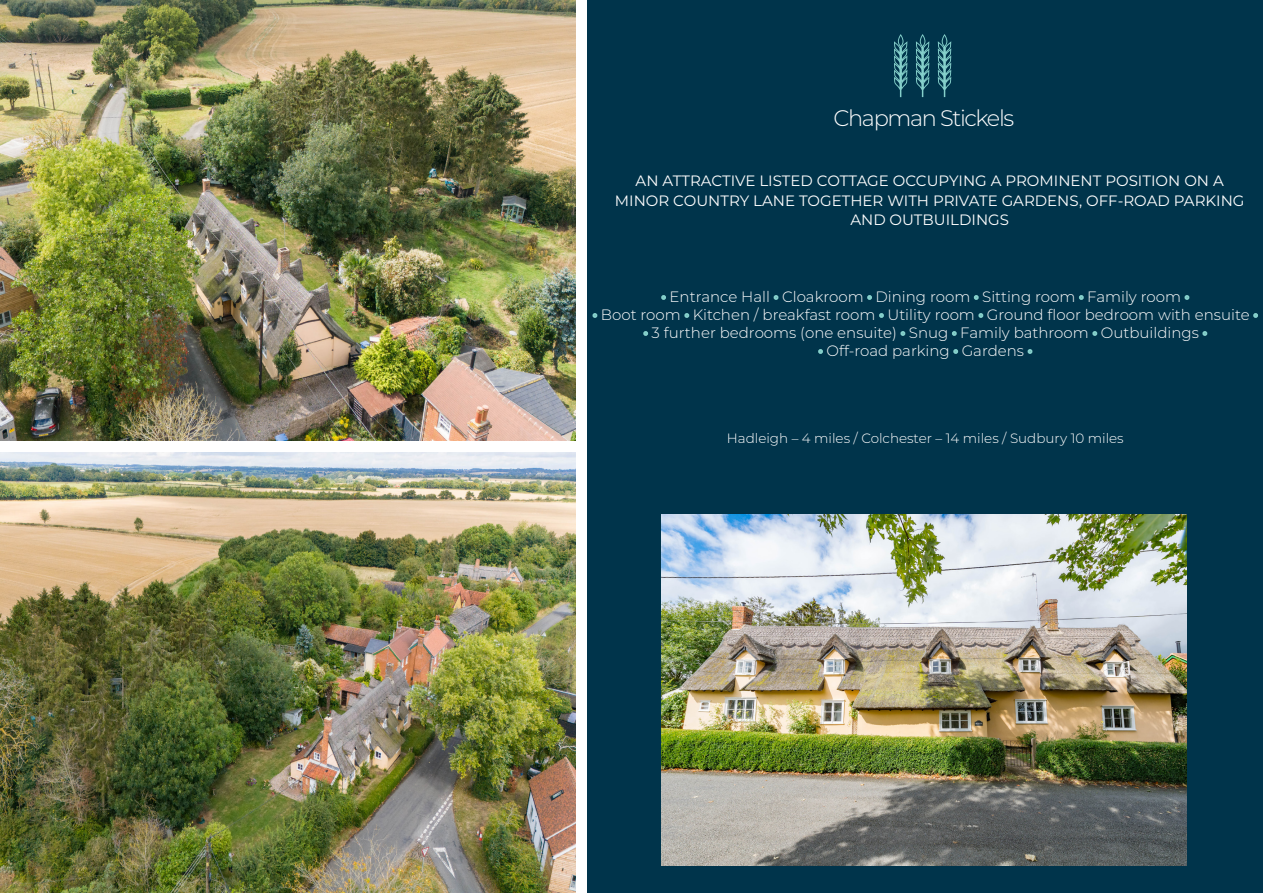
<style>
.page{position:relative;width:1263px;height:893px;background:#fff}
.page>*{position:absolute;margin:0;border:0;box-sizing:border-box;transform-origin:0 0}
.t1{font:300 22.5px "Montserrat";letter-spacing:-.06em;color:#fff}
.t2{font:300 15px "Montserrat";color:#fff}
.t3{font:15px/19.5px "Montserrat";color:#fff;text-align:center}
.t4{font:300 13.5px "Montserrat";color:#fff}
.s1{color:#85d0cb}
</style>
<div class="page">
<div style="left:588px;top:0;width:675px;height:893px;background:#00344b"></div>
<img style="left:0;top:0;width:575px;height:440px">
<img style="left:661px;top:515px;width:525px;height:351px">
<svg style="left:894px;top:34px;width:14px;height:56px"></svg>
<hr style="left:900px;top:46px;width:1px;height:51px;background:#85d0cb">
<svg style="left:916px;top:34px;width:14px;height:56px"></svg>
<hr style="left:922px;top:46px;width:1px;height:51px;background:#85d0cb">
<svg style="left:938px;top:34px;width:14px;height:56px"></svg>
<hr style="left:944px;top:46px;width:1px;height:51px;background:#85d0cb">
<img style="left:0;top:453px;width:575px;height:440px">
<p class="t1" style="left:833px;top:103px;width:182px">Chapman Stickels</p>
<p class="t3" style="left:636px;top:171px;width:590px">AN ATTRACTIVE LISTED COTTAGE OCCUPYING A PROMINENT POSITION ON A</p>
<p class="t3" style="left:615px;top:190px;width:631px">MINOR COUNTRY LANE TOGETHER WITH PRIVATE GARDENS, OFF-ROAD PARKING<br>AND OUTBUILDINGS</p>
<p class="t2" style="left:661px;top:286px;width:529px"><span class="s1">•</span> Entrance Hall <span class="s1">•</span> Cloakroom <span class="s1">•</span> Dining room <span class="s1">•</span> Sitting room <span class="s1">•</span> Family room <span class="s1">•</span></p>
<p class="t2" style="left:593px;top:304px;width:666px"><span class="s1">•</span> Boot room <span class="s1">•</span> Kitchen / breakfast room <span class="s1">•</span> Utility room <span class="s1">•</span> Ground floor bedroom with ensuite <span class="s1">•</span></p>
<p class="t2" style="left:644px;top:322px;width:565px"><span class="s1">•</span> 3 further bedrooms (one ensuite) <span class="s1">•</span> Snug <span class="s1">•</span> Family bathroom <span class="s1">•</span> Outbuildings <span class="s1">•</span></p>
<p class="t2" style="left:818px;top:340px;width:215px"><span class="s1">•</span> Off-road parking <span class="s1">•</span> Gardens <span class="s1">•</span></p>
<p class="t4" style="left:727px;top:429px;width:398px">Hadleigh – 4 miles / Colchester – 14 miles / Sudbury 10 miles</p>
</div>
